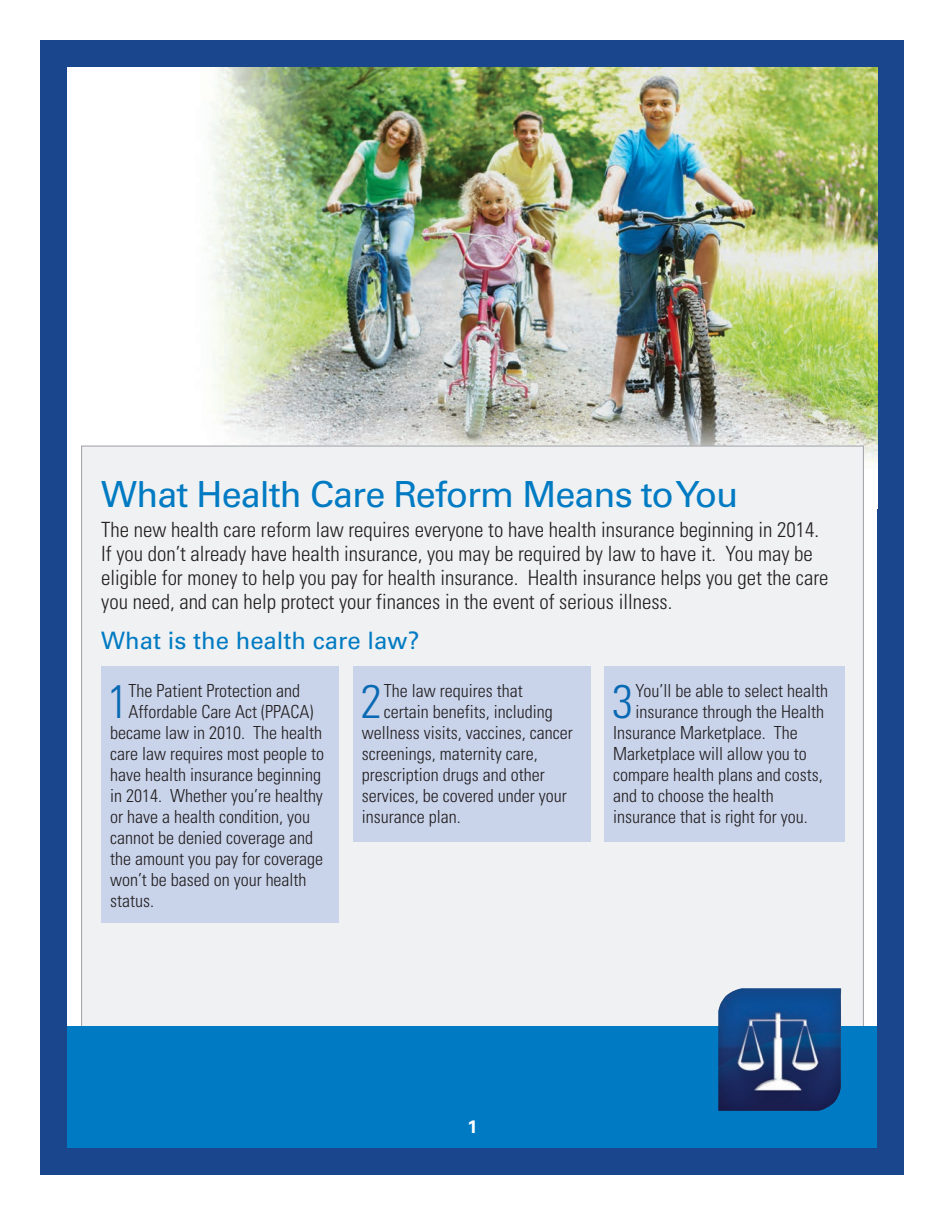
<style>
.page{position:relative;width:945px;height:1215px;background:#fff}
.page>*{position:absolute;margin:0;border:0;box-sizing:border-box;transform-origin:0 0}
.t1{font:300 condensed 47.1px "Univers";color:#0a69b3}
.t2{font:36px "Univers";letter-spacing:-.025em;color:#007bc3}
.t3{font:24px "Univers";color:#007bc3}
.t4{font:300 condensed 21px/24px "Univers";color:#231f20}
.t5{font:300 condensed 18px "Univers";color:#231f20}
.t6{font:700 18px "Univers";color:#fff}
</style>
<div class="page">
<div style="left:40px;top:40px;width:864px;height:1135px;background:#19468d"></div>
<div style="left:68px;top:68px;width:810px;height:1080px;background:#fff"></div>
<img style="left:178px;top:68px;width:700px;height:394px">
<div style="left:82px;top:447px;width:781px;height:683px;background:#f0f1f2"></div>
<div style="left:68px;top:1026px;width:809px;height:122px;background:#007bc3"></div>
<div style="left:353px;top:666px;width:237px;height:176px;background:#c9d4eb"></div>
<div style="left:604px;top:666px;width:241px;height:176px;background:#c9d4eb"></div>
<div style="left:101px;top:666px;width:238px;height:257px;background:#c9d4eb"></div>
<img style="left:718px;top:988px;width:124px;height:123px">
<h2 class="t2" style="left:101px;top:482px;width:639px">What Health Care Reform Means to You</h2>
<p class="t4" style="left:101px;top:519px;width:729px">The new health care reform law requires everyone to have health insurance beginning in 2014.<br>If you don’t already have health insurance, you may be required by law to have it. You may be eligible for money to help you pay for health insurance. Health insurance helps you get the care you need, and can help protect your finances in the event of serious illness.</p>
<h3 class="t3" style="left:101px;top:631px;width:320px">What is the health care law?</h3>
<h1 class="t1" style="left:108px;top:684px;width:22px">1</h1>
<p class="t5" style="left:128px;top:684px;width:173px">The Patient Protection and</p>
<p class="t5" style="left:128px;top:705px;width:187px">Affordable Care Act (PPACA)</p>
<p class="t5" style="left:110px;top:726px;width:213px">became law in 2010. The health</p>
<p class="t5" style="left:110px;top:747px;width:215px">care law requires most people to</p>
<p class="t5" style="left:110px;top:768px;width:212px">have health insurance beginning</p>
<p class="t5" style="left:110px;top:789px;width:214px">in 2014. Whether you’re healthy</p>
<p class="t5" style="left:110px;top:810px;width:201px">or have a health condition, you</p>
<p class="t5" style="left:110px;top:831px;width:204px">cannot be denied coverage and</p>
<p class="t5" style="left:110px;top:852px;width:214px">the amount you pay for coverage</p>
<p class="t5" style="left:110px;top:873px;width:198px">won’t be based on your health</p>
<p class="t5" style="left:110px;top:894px;width:45px">status.</p>
<h1 class="t1" style="left:361px;top:684px;width:22px">2</h1>
<p class="t5" style="left:384px;top:684px;width:140px">The law requires that</p>
<p class="t5" style="left:384px;top:705px;width:170px">certain benefits, including</p>
<p class="t5" style="left:362px;top:726px;width:212px">wellness visits, vaccines, cancer</p>
<p class="t5" style="left:362px;top:747px;width:177px">screenings, maternity care,</p>
<p class="t5" style="left:362px;top:768px;width:184px">prescription drugs and other</p>
<p class="t5" style="left:362px;top:789px;width:206px">services, be covered under your</p>
<p class="t5" style="left:362px;top:810px;width:100px">insurance plan.</p>
<h1 class="t1" style="left:612px;top:684px;width:22px">3</h1>
<p class="t5" style="left:635px;top:684px;width:194px">You’ll be able to select health</p>
<p class="t5" style="left:635px;top:705px;width:190px">insurance through the Health</p>
<p class="t5" style="left:613px;top:726px;width:186px">Insurance Marketplace. The</p>
<p class="t5" style="left:613px;top:747px;width:195px">Marketplace will allow you to</p>
<p class="t5" style="left:613px;top:768px;width:211px">compare health plans and costs,</p>
<p class="t5" style="left:613px;top:789px;width:162px">and to choose the health</p>
<p class="t5" style="left:613px;top:810px;width:196px">insurance that is right for you.</p>
<p class="t6" style="left:468px;top:1121px;width:12px">1</p>
</div>
